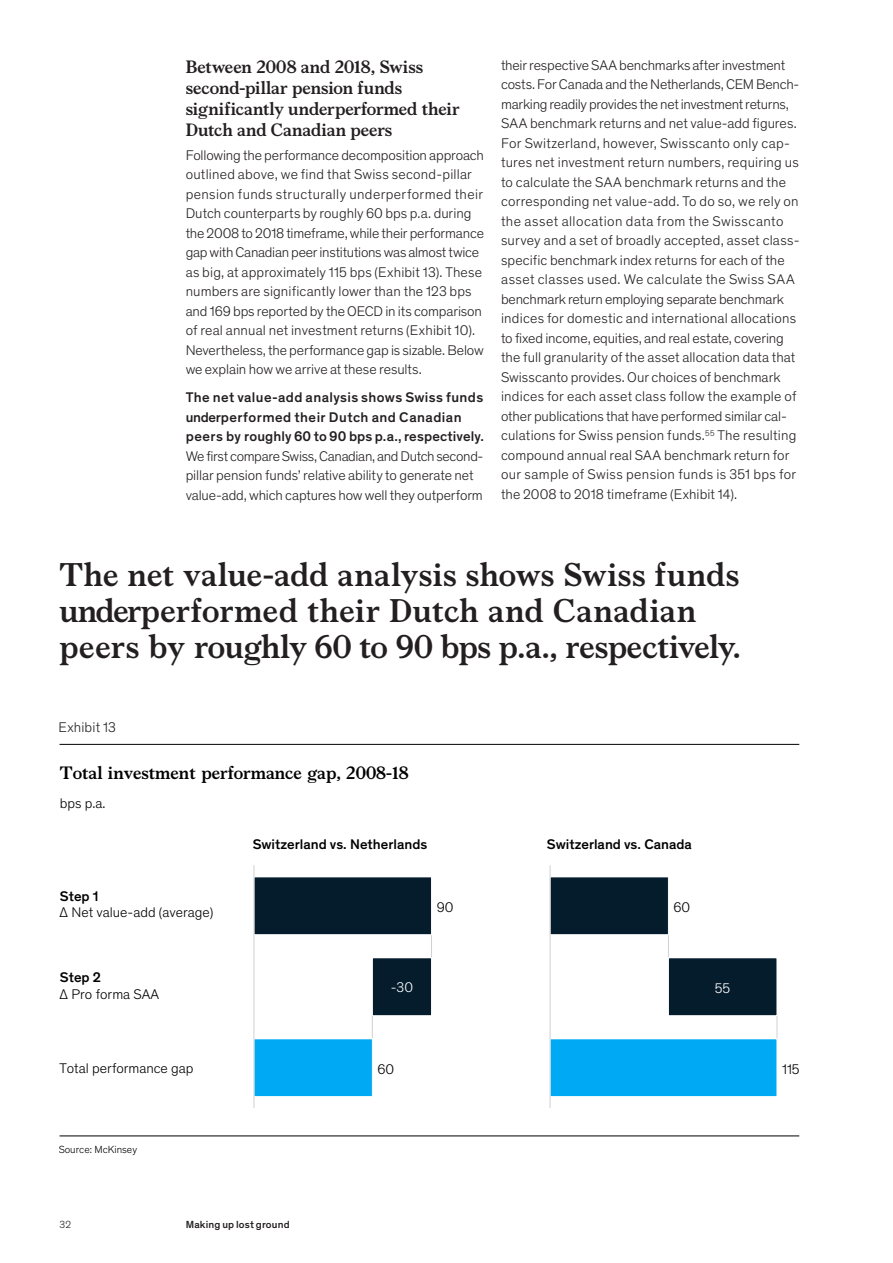
<style>
.page{position:relative;width:893px;height:1263px;background:#fff}
.page>*{position:absolute;margin:0;border:0;box-sizing:border-box;transform-origin:0 0}
.Chapter_heading___Le{font:700 33px/36px "Bower";letter-spacing:.01em;color:#231f20}
.Body_heading___Level{font:700 18px/21px "Bower";color:#231f20}
.t1{font:700 18px "Bower";color:#000}
.Body_text{font:300 14.25px/19.5px "Theinhardt Pan";letter-spacing:.005em;color:#231f20}
.Body_heading_-_Level{font:500 14.25px/19.5px "Theinhardt Pan";letter-spacing:.025em;color:#231f20}
.t2{font:300 14.25px "Theinhardt Pan";color:#000}
.t3{font:500 14.25px "Theinhardt Pan";color:#000}
.Exhibit_number{font:300 14.25px "Theinhardt Pan";letter-spacing:.01em;color:#231f20}
.t4{font:300 14.25px "Theinhardt Pan";color:#fff}
.t5{font:500 10.5px "Theinhardt Pan";letter-spacing:.015em;color:#231f20}
.t6{font:300 10.5px "Theinhardt Pan";color:#000}
.t7{font:300 10.5px "Theinhardt Pan";color:#231f20}
</style>
<div class="page">
<hr style="left:60px;top:744px;width:739px;height:1px;background:#000">
<svg style="left:372px;top:1016px;width:1px;height:22px"></svg>
<svg style="left:431px;top:935px;width:1px;height:22px"></svg>
<div style="left:254px;top:877px;width:177px;height:58px;background:#051c2c"></div>
<div style="left:254px;top:877px;width:178px;height:58px;border:1px solid #fff"></div>
<div style="left:254px;top:1039px;width:118px;height:57px;background:#00a9f4"></div>
<div style="left:254px;top:1038px;width:119px;height:59px;border:1px solid #fff"></div>
<div style="left:372px;top:958px;width:59px;height:58px;background:#051c2c"></div>
<div style="left:372px;top:957px;width:60px;height:59px;border:1px solid #fff"></div>
<hr style="left:254px;top:865px;width:1px;height:243px;background:#d0d0d0">
<svg style="left:777px;top:1016px;width:1px;height:22px"></svg>
<svg style="left:668px;top:935px;width:1px;height:22px"></svg>
<div style="left:550px;top:877px;width:118px;height:58px;background:#051c2c"></div>
<div style="left:550px;top:877px;width:119px;height:58px;border:1px solid #fff"></div>
<div style="left:550px;top:1039px;width:227px;height:57px;background:#00a9f4"></div>
<div style="left:550px;top:1038px;width:227px;height:59px;border:1px solid #fff"></div>
<div style="left:668px;top:958px;width:109px;height:58px;background:#051c2c"></div>
<div style="left:668px;top:957px;width:109px;height:59px;border:1px solid #fff"></div>
<hr style="left:550px;top:865px;width:1px;height:243px;background:#d0d0d0">
<hr style="left:60px;top:1136px;width:739px;height:1px;background:#000">
<h3 class="Body_heading___Level" style="left:186px;top:55px;width:276px">Between 2008 and 2018, Swiss second-pillar pension funds significantly underperformed their<br>Dutch and Canadian peers</h3>
<p class="Body_text" style="left:186px;top:144px;width:300px">Following the performance decomposition approach outlined above, we find that Swiss second-pillar pension funds structurally underperformed their Dutch counterparts by roughly 60 bps p.a. during the 2008 to 2018 timeframe, while their performance gap with Canadian peer institutions was almost twice as big, at approximately 115 bps (Exhibit 13). These numbers are significantly lower than the 123 bps and 169 bps reported by the OECD in its comparison of real annual net investment returns (Exhibit 10).<br>Nevertheless, the performance gap is sizable. Below we explain how we arrive at these results.</p>
<p class="Body_heading_-_Level" style="left:186px;top:386px;width:300px">The net value-add analysis shows Swiss funds underperformed their Dutch and Canadian peers by roughly 60 to 90 bps p.a., respectively.</p>
<p class="Body_text" style="left:186px;top:445px;width:299px">We first compare Swiss, Canadian, and Dutch second&shy;pillar pension funds’ relative ability to generate net value-add, which captures how well they outperform</p>
<p class="Body_text" style="left:501px;top:55px;width:300px">their respective SAA benchmarks after investment costs. For Canada and the Netherlands, CEM Bench&shy;marking readily provides the net investment returns, SAA benchmark returns and net value-add figures.<br>For Switzerland, however, Swisscanto only cap&shy;tures net investment return numbers, requiring us to calculate the SAA benchmark returns and the corresponding net value-add. To do so, we rely on the asset allocation data from the Swisscanto survey and a set of broadly accepted, asset class&shy;specific benchmark index returns for each of the asset classes used. We calculate the Swiss SAA benchmark return employing separate benchmark indices for domestic and international allocations to fixed income, equities, and real estate, covering the full granularity of the asset allocation data that Swisscanto provides. Our choices of benchmark indices for each asset class follow the example of other publications that have performed similar cal&shy;culations for Swiss pension funds.<sup>55</sup> The resulting compound annual real SAA benchmark return for our sample of Swiss pension funds is 351 bps for the 2008 to 2018 timeframe (Exhibit 14).</p>
<p class="Chapter_heading___Le" style="left:60px;top:555px;width:683px">The net value-add analysis shows Swiss funds underperformed their Dutch and Canadian peers by roughly 60 to 90 bps p.a., respectively.</p>
<p class="Exhibit_number" style="left:58px;top:717px;width:59px">Exhibit 13</p>
<p class="t1" style="left:60px;top:760px;width:350px">Total investment performance gap, 2008-18</p>
<p class="t2" style="left:60px;top:793px;width:47px">bps p.a.</p>
<p class="t3" style="left:60px;top:885px;width:40px">Step 1</p>
<p class="t2" style="left:59px;top:902px;width:155px">Δ Net value-add (average)</p>
<p class="t3" style="left:60px;top:967px;width:43px">Step 2</p>
<p class="t2" style="left:59px;top:984px;width:101px">Δ Pro forma SAA</p>
<p class="t2" style="left:59px;top:1058px;width:136px">Total performance gap</p>
<p class="t3" style="left:253px;top:834px;width:176px">Switzerland vs. Netherlands</p>
<p class="t3" style="left:547px;top:834px;width:147px">Switzerland vs. Canada</p>
<p class="t2" style="left:437px;top:897px;width:18px">90</p>
<p class="t2" style="left:673px;top:897px;width:18px">60</p>
<p class="t4" style="left:391px;top:977px;width:24px">-30</p>
<p class="t4" style="left:715px;top:978px;width:17px">55</p>
<p class="t2" style="left:377px;top:1059px;width:18px">60</p>
<p class="t6" style="left:59px;top:1142px;width:80px">Source: McKinsey</p>
<p class="t7" style="left:60px;top:1217px;width:13px">32</p>
<p class="t5" style="left:186px;top:1217px;width:106px">Making up lost ground</p>
<p class="t2" style="left:782px;top:1059px;width:19px">115</p>
</div>
